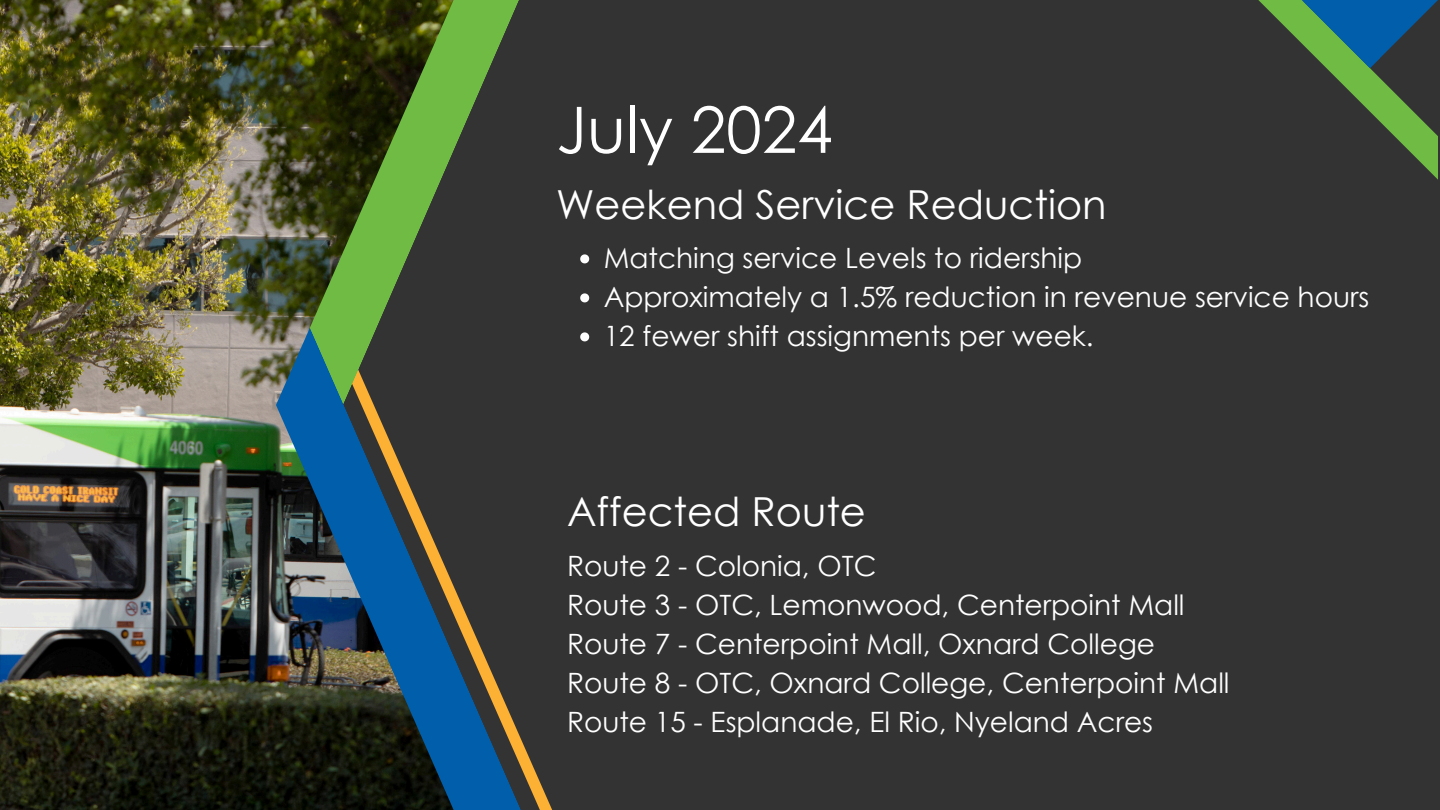
<style>
.page{position:relative;width:1440px;height:810px;background:#333}
.page>*{position:absolute;margin:0;border:0;box-sizing:border-box;transform-origin:0 0}
.t1{font:64px "Century Gothic";color:#fff}
.t2{font:40px "Century Gothic";color:#fff}
.t3{font:28px "Century Gothic";color:#fff}
</style>
<div class="page">
<svg style="left:454px;top:0;width:65px;height:149px"></svg>
<svg style="left:454px;top:587px;width:98px;height:223px"></svg>
<img style="left:0;top:0;width:454px;height:810px">
<svg style="left:1258px;top:0;width:180px;height:180px"></svg>
<svg style="left:580px;top:254px;width:9px;height:9px"></svg>
<svg style="left:580px;top:293px;width:9px;height:9px"></svg>
<svg style="left:580px;top:332px;width:9px;height:9px"></svg>
<p class="t1" style="left:556px;top:89px;width:278px">July 2024</p>
<p class="t2" style="left:556px;top:179px;width:552px">Weekend Service Reduction</p>
<p class="t3" style="left:604px;top:240px;width:480px">Matching service Levels to ridership</p>
<p class="t3" style="left:604px;top:279px;width:767px">Approximately a 1.5% reduction in revenue service hours</p>
<p class="t3" style="left:604px;top:318px;width:491px">12 fewer shift assignments per week.</p>
<h1 class="t2" style="left:567px;top:486px;width:300px">Affected Route</h1>
<h2 class="t3" style="left:567px;top:548px;width:311px">Route 2 - Colonia, OTC</h2>
<p class="t3" style="left:567px;top:587px;width:619px">Route 3 - OTC, Lemonwood, Centerpoint Mall</p>
<p class="t3" style="left:567px;top:626px;width:589px">Route 7 - Centerpoint Mall, Oxnard College</p>
<p class="t3" style="left:567px;top:665px;width:664px">Route 8 - OTC, Oxnard College, Centerpoint Mall</p>
<h2 class="t3" style="left:567px;top:704px;width:588px">Route 15 - Esplanade, El Rio, Nyeland Acres</h2>
</div>
